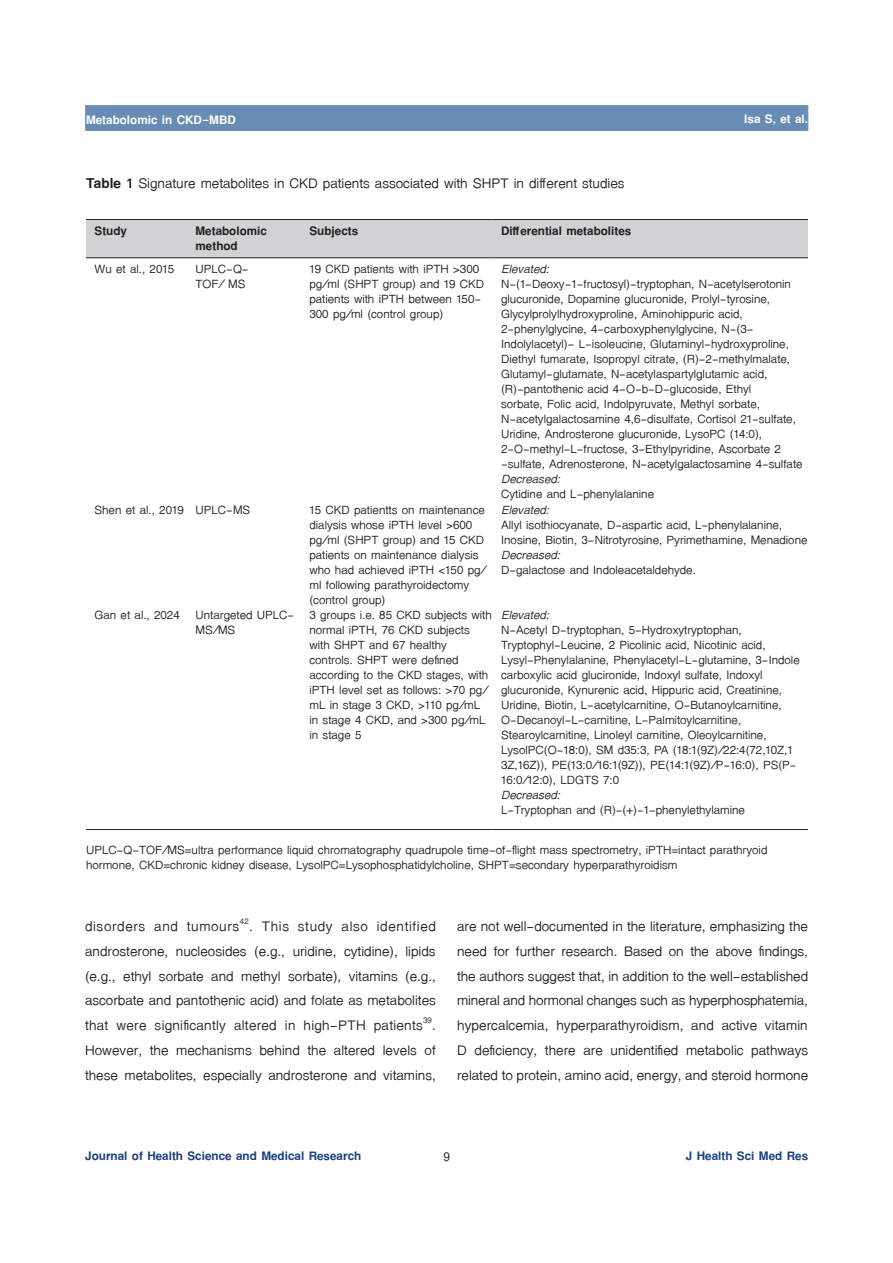
<style>
.page{position:relative;width:893px;height:1263px;background:#fff}
.page>*{position:absolute;margin:0;border:0;box-sizing:border-box;transform-origin:0 0}
.t1{font:21px/24.8px "TF Lanna";color:#231f20;text-align:justify}
.t2{font:18px/15px "TF Lanna";color:#231f20}
.t3{font:italic 18px "TF Lanna";color:#231f20}
.t4{font:700 18px "TF Lanna";color:#1b417f}
.t5{font:700 18px/15px "TF Lanna";color:#231f20}
.t6{font:700 18px "TF Lanna";color:#fff}
.t7{font:700 18px "Cordia UPC";color:#231f20}
.s1{font-weight:700}
</style>
<div class="page">
<div style="left:85px;top:105px;width:723px;height:26px;background:#678bb3;border:1px solid #678bb3"></div>
<div style="left:86px;top:220px;width:722px;height:37px;background:#d1d2d4"></div>
<hr style="left:86px;top:219px;width:101px;height:1px;background:#231f20">
<hr style="left:187px;top:219px;width:114px;height:1px;background:#231f20">
<hr style="left:301px;top:219px;width:192px;height:1px;background:#231f20">
<hr style="left:493px;top:219px;width:315px;height:1px;background:#231f20">
<hr style="left:86px;top:257px;width:101px;height:1px;background:#231f20">
<hr style="left:187px;top:257px;width:114px;height:1px;background:#231f20">
<hr style="left:301px;top:257px;width:192px;height:1px;background:#231f20">
<hr style="left:493px;top:257px;width:315px;height:1px;background:#231f20">
<hr style="left:86px;top:829px;width:101px;height:1px;background:#231f20">
<hr style="left:187px;top:829px;width:114px;height:1px;background:#231f20">
<hr style="left:301px;top:829px;width:192px;height:1px;background:#231f20">
<hr style="left:493px;top:829px;width:315px;height:1px;background:#231f20">
<p class="t6" style="left:86px;top:108px;width:151px">Metabolomic in CKD-MBD</p>
<p class="t6" style="left:744px;top:108px;width:65px">Isa S, et al.</p>
<p class="t1" style="left:86px;top:171px;width:540px"><span class="s1">Table 1</span> Signature metabolites in CKD patients associated with SHPT in different studies</p>
<p class="t5" style="left:95px;top:223px;width:34px">Study</p>
<p class="t5" style="left:196px;top:223px;width:73px">Metabolomic method</p>
<p class="t5" style="left:309px;top:223px;width:50px">Subjects</p>
<p class="t5" style="left:501px;top:223px;width:132px">Differential metabolites</p>
<p class="t2" style="left:95px;top:262px;width:156px;text-align:right">Wu et al., 2015 UPLC-Q-<br>TOF/ MS</p>
<p class="t2" style="left:309px;top:262px;width:176px">19 CKD patients with iPTH &gt;300 pg/ml (SHPT group) and 19 CKD patients with iPTH between 150-<br>300 pg/ml (control group)</p>
<p class="t3" style="left:501px;top:259px;width:49px">Elevated:</p>
<p class="t2" style="left:501px;top:277px;width:303px">N-(1-Deoxy-1-fructosyl)-tryptophan, N-acetylserotonin glucuronide, Dopamine glucuronide, Prolyl-tyrosine, Glycylprolylhydroxyproline, Aminohippuric acid, 2-phenylglycine, 4-carboxyphenylglycine, N-(3- Indolylacetyl)- L-isoleucine, Glutaminyl-hydroxyproline, Diethyl fumarate, Isopropyl citrate, (R)-2-methylmalate, Glutamyl-glutamate, N-acetylaspartylglutamic acid, (R)-pantothenic acid 4-O-b-D-glucoside, Ethyl<br>sorbate, Folic acid, Indolpyruvate, Methyl sorbate, N-acetylgalactosamine 4,6-disulfate, Cortisol 21-sulfate, Uridine, Androsterone glucuronide, LysoPC (14:0), 2-O-methyl-L-fructose, 3-Ethylpyridine, Ascorbate 2 -sulfate, Adrenosterone, N-acetylgalactosamine 4-sulfate</p>
<p class="t3" style="left:501px;top:468px;width:60px">Decreased:</p>
<p class="t2" style="left:501px;top:487px;width:155px">Cytidine and L-phenylalanine</p>
<p class="t2" style="left:95px;top:502px;width:157px">Shen et al., 2019 UPLC-MS</p>
<p class="t2" style="left:309px;top:502px;width:178px">15 CKD patientts on maintenance dialysis whose iPTH level &gt;600 pg/ml (SHPT group) and 15 CKD patients on maintenance dialysis who had achieved iPTH &lt;150 pg/ ml following parathyroidectomy (control group)</p>
<p class="t3" style="left:501px;top:499px;width:49px">Elevated:</p>
<p class="t2" style="left:501px;top:517px;width:308px">Allyl isothiocyanate, D-aspartic acid, L-phenylalanine,<br>Inosine, Biotin, 3-Nitrotyrosine, Pyrimethamine, Menadione</p>
<p class="t3" style="left:501px;top:544px;width:60px">Decreased:</p>
<p class="t2" style="left:501px;top:562px;width:196px">D-galactose and Indoleacetaldehyde.</p>
<p class="t2" style="left:196px;top:607px;width:100px;text-indent:-101px">Gan et al., 2024 Untargeted UPLC-<br>MS/MS</p>
<p class="t2" style="left:309px;top:607px;width:184px">3 groups i.e. 85 CKD subjects with normal iPTH, 76 CKD subjects with SHPT and 67 healthy controls. SHPT were defined according to the CKD stages, with iPTH level set as follows: &gt;70 pg/ mL in stage 3 CKD, &gt;110 pg/mL in stage 4 CKD, and &gt;300 pg/mL in stage 5</p>
<p class="t3" style="left:501px;top:604px;width:49px">Elevated:</p>
<p class="t2" style="left:501px;top:622px;width:300px">N-Acetyl D-tryptophan, 5-Hydroxytryptophan, Tryptophyl-Leucine, 2 Picolinic acid, Nicotinic acid, Lysyl-Phenylalanine, Phenylacetyl-L-glutamine, 3-Indole carboxylic acid glucironide, Indoxyl sulfate, Indoxyl glucuronide, Kynurenic acid, Hippuric acid, Creatinine, Uridine, Biotin, L-acetylcarnitine, O-Butanoylcarnitine, O-Decanoyl-L-carnitine, L-Palmitoylcarnitine, Stearoylcarnitine, Linoleyl carnitine, Oleoylcarnitine, LysolPC(O-18:0), SM d35:3, PA (18:1(9Z)/22:4(72,10Z,1<br>3Z,16Z)), PE(13:0/16:1(9Z)), PE(14:1(9Z)/P-16:0), PS(P-16:0/12:0), LDGTS 7:0</p>
<p class="t3" style="left:501px;top:784px;width:60px">Decreased:</p>
<p class="t2" style="left:501px;top:802px;width:245px">L-Tryptophan and (R)-(+)-1-phenylethylamine</p>
<p class="t2" style="left:86px;top:842px;width:683px">UPLC-Q-TOF/MS=ultra performance liquid chromatography quadrupole time-of-flight mass spectrometry, iPTH=intact parathryoid hormone, CKD=chronic kidney disease, LysolPC=Lysophosphatidylcholine, SHPT=secondary hyperparathyroidism</p>
<p class="t1" style="left:85px;top:914px;width:352px">disorders and tumours<sup>42</sup>. This study also identified androsterone, nucleosides (e.g., uridine, cytidine), lipids (e.g., ethyl sorbate and methyl sorbate), vitamins (e.g., ascorbate and pantothenic acid) and folate as metabolites that were significantly altered in high-PTH patients<sup>39</sup>.<br>However, the mechanisms behind the altered levels of these metabolites, especially androsterone and vitamins,</p>
<p class="t1" style="left:457px;top:914px;width:353px">are not well-documented in the literature, emphasizing the need for further research. Based on the above findings, the authors suggest that, in addition to the well-established mineral and hormonal changes such as hyperphosphatemia, hypercalcemia, hyperparathyroidism, and active vitamin D deficiency, there are unidentified metabolic pathways related to protein, amino acid, energy, and steroid hormone</p>
<p class="t4" style="left:85px;top:1145px;width:277px">Journal of Health Science and Medical Research</p>
<p class="t7" style="left:443px;top:1146px;width:8px">9</p>
<p class="t4" style="left:686px;top:1145px;width:124px">J Health Sci Med Res</p>
</div>
